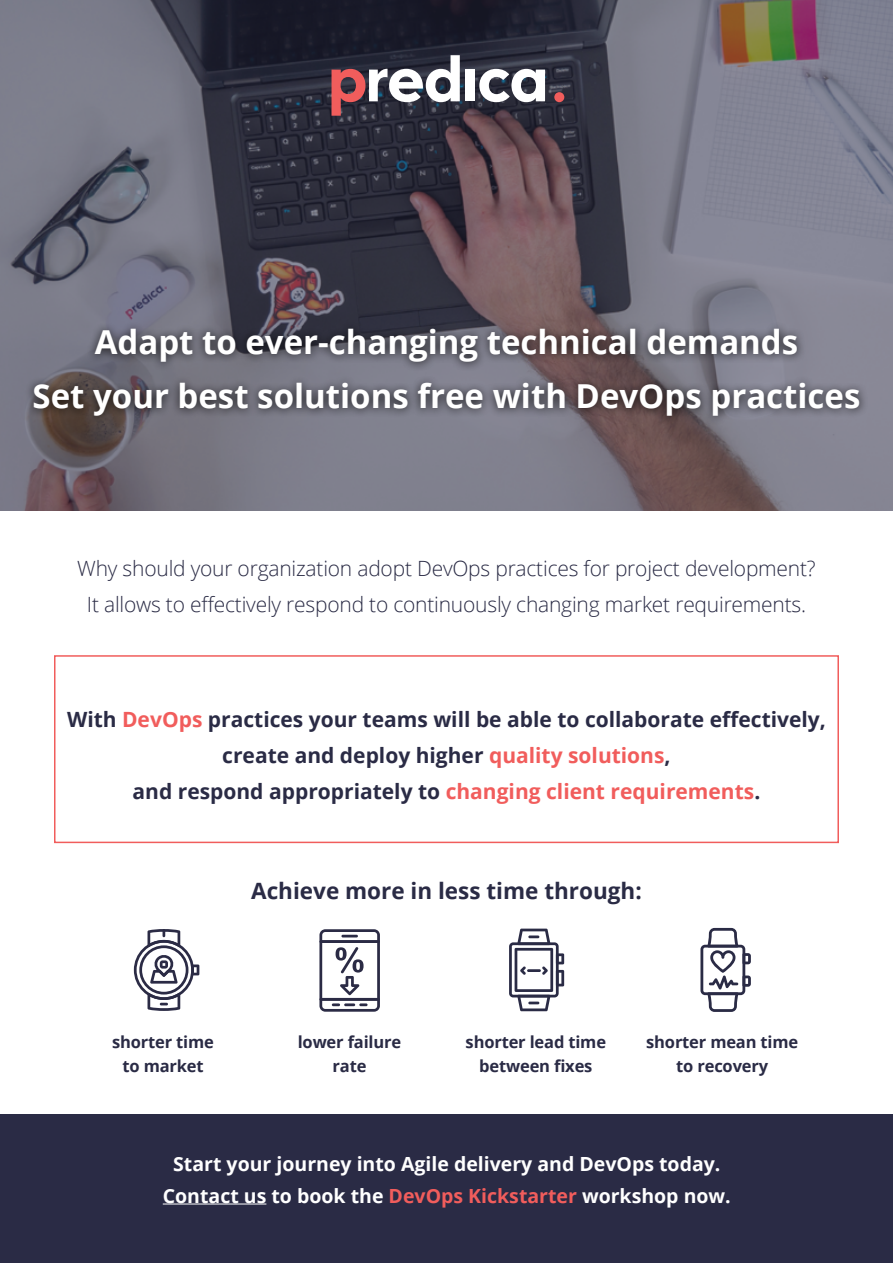
<style>
.page{position:relative;width:893px;height:1263px;background:#fff}
.page>*{position:absolute;margin:0;border:0;box-sizing:border-box;transform-origin:0 0}
.t1{font:700 33px/54px "Open Sans";color:#fff;text-align:center}
.t2{font:700 22.5px "Open Sans";color:#2a2b45}
.t3{font:700 21px/36px "Open Sans";color:#2a2b45;text-align:center}
.t4{font:300 21px/36px "Open Sans";letter-spacing:-.01em;color:#2a2b45;text-align:center}
.t5{font:700 19.5px/31.5px "Open Sans";color:#fff;text-align:center}
.t6{font:700 16.5px/24px "Open Sans";letter-spacing:-.01em;color:#2a2b45;text-align:center}
.s1{color:#f15d5c}
</style>
<div class="page">
<img style="left:0;top:0;width:893px;height:510px">
<div style="left:25px;top:321px;width:843px;height:104px;background:#000;opacity:.75"></div>
<div style="left:54px;top:655px;width:785px;height:188px;border:2px solid #f15d5c"></div>
<svg style="left:700px;top:928px;width:51px;height:84px"></svg>
<svg style="left:509px;top:928px;width:55px;height:83px"></svg>
<svg style="left:134px;top:929px;width:65px;height:82px"></svg>
<svg style="left:319px;top:929px;width:61px;height:83px"></svg>
<div style="left:0;top:1114px;width:893px;height:149px;background:#2a2b45"></div>
<hr style="left:163px;top:1203px;width:103px;height:1px;background:#fff">
<div style="left:466px;top:70px;width:9px;height:31px;background:#fff"></div>
<svg style="left:479px;top:69px;width:66px;height:33px"></svg>
<div style="left:554px;top:92px;width:10px;height:10px;background:#f15d5c;border-radius:50%"></div>
<svg style="left:332px;top:55px;width:128px;height:61px"></svg>
<h1 class="t1" style="left:33px;top:315px;width:829px">Adapt to ever-changing technical demands<br>Set your best solutions free with DevOps practices</h1>
<p class="t4" style="left:77px;top:550px;width:740px">Why should your organization adopt DevOps practices for project development?<br>It allows to effectively respond to continuously changing market requirements.</p>
<p class="t3" style="left:67px;top:701px;width:760px">With <span class="s1">DevOps</span> practices your teams will be able to collaborate effectively, create and deploy higher <span class="s1">quality solutions</span>,<br>and respond appropriately to <span class="s1">changing client requirements</span>.</p>
<p class="t2" style="left:251px;top:875px;width:392px">Achieve more in less time through:</p>
<p class="t6" style="left:298px;top:1029px;width:105px">lower failure rate</p>
<p class="t6" style="left:112px;top:1029px;width:103px">shorter time to market</p>
<p class="t6" style="left:466px;top:1029px;width:142px">shorter lead time between fixes</p>
<p class="t6" style="left:646px;top:1029px;width:153px">shorter mean time to recovery</p>
<p class="t5" style="left:163px;top:1148px;width:570px">Start your journey into Agile delivery and DevOps today.<br>Contact us to book the <span class="s1">DevOps Kickstarter</span> workshop now.</p>
</div>
